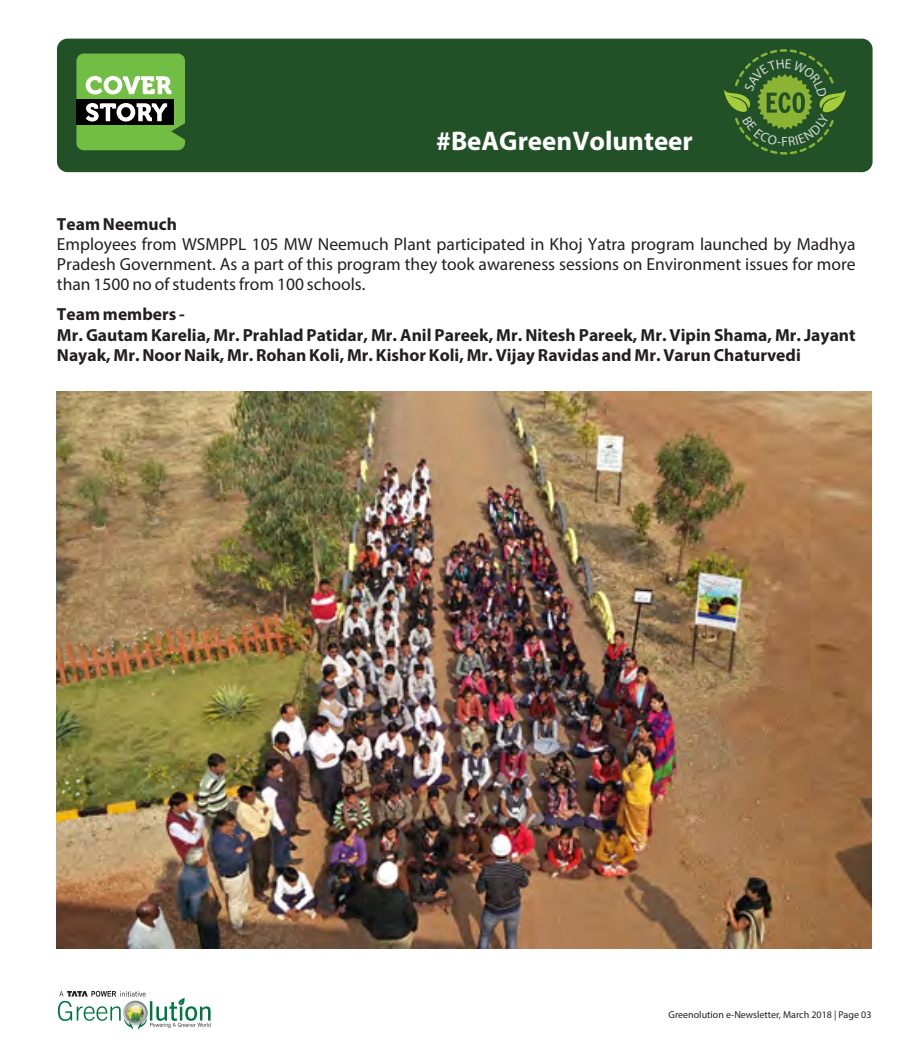
<style>
.page{position:relative;width:922px;height:1053px;background:#fff}
.page>*{position:absolute;margin:0;border:0;box-sizing:border-box;transform-origin:0 0}
.t1{font:700 27px "Myriad Pro";color:#fff}
.t2{font:17.5px/20px "Myriad Pro";color:#231f20;text-align:justify}
.t3{font:700 17.5px/20px "Myriad Pro";color:#231f20}
.t4{font:10px "Myriad Pro";color:#231f20}
</style>
<div class="page">
<div style="left:57px;top:39px;width:815px;height:133px;background:#235127;border-radius:11px"></div>
<svg style="left:58px;top:991px;width:152px;height:38px"></svg>
<img style="left:127px;top:1004px;width:17px;height:17px;border-radius:8px">
<svg style="left:76px;top:54px;width:109px;height:96px"></svg>
<img style="left:57px;top:391px;width:814px;height:557px">
<svg style="left:724px;top:49px;width:121px;height:106px"></svg>
<h1 class="t1" style="left:436px;top:123px;width:258px">#BeAGreenVolunteer</h1>
<p class="t3" style="left:57px;top:214px;width:121px">Team Neemuch</p>
<p class="t2" style="left:57px;top:234px;width:800px">Employees from WSMPPL 105 MW Neemuch Plant participated in Khoj Yatra program launched by Madhya Pradesh Government. As a part of this program they took awareness sessions on Environment issues for more than 1500 no of students from 100 schools.</p>
<p class="t3" style="left:57px;top:304px;width:799px">Team members -<br>Mr. Gautam Karelia, Mr. Prahlad Patidar, Mr. Anil Pareek, Mr. Nitesh Pareek, Mr. Vipin Shama, Mr. Jayant<br>Nayak, Mr. Noor Naik, Mr. Rohan Koli, Mr. Kishor Koli, Mr. Vijay Ravidas and Mr. Varun Chaturvedi</p>
<p class="t4" style="left:668px;top:1008px;width:204px">Greenolution e-Newsletter, March 2018 | Page 03</p>
</div>
